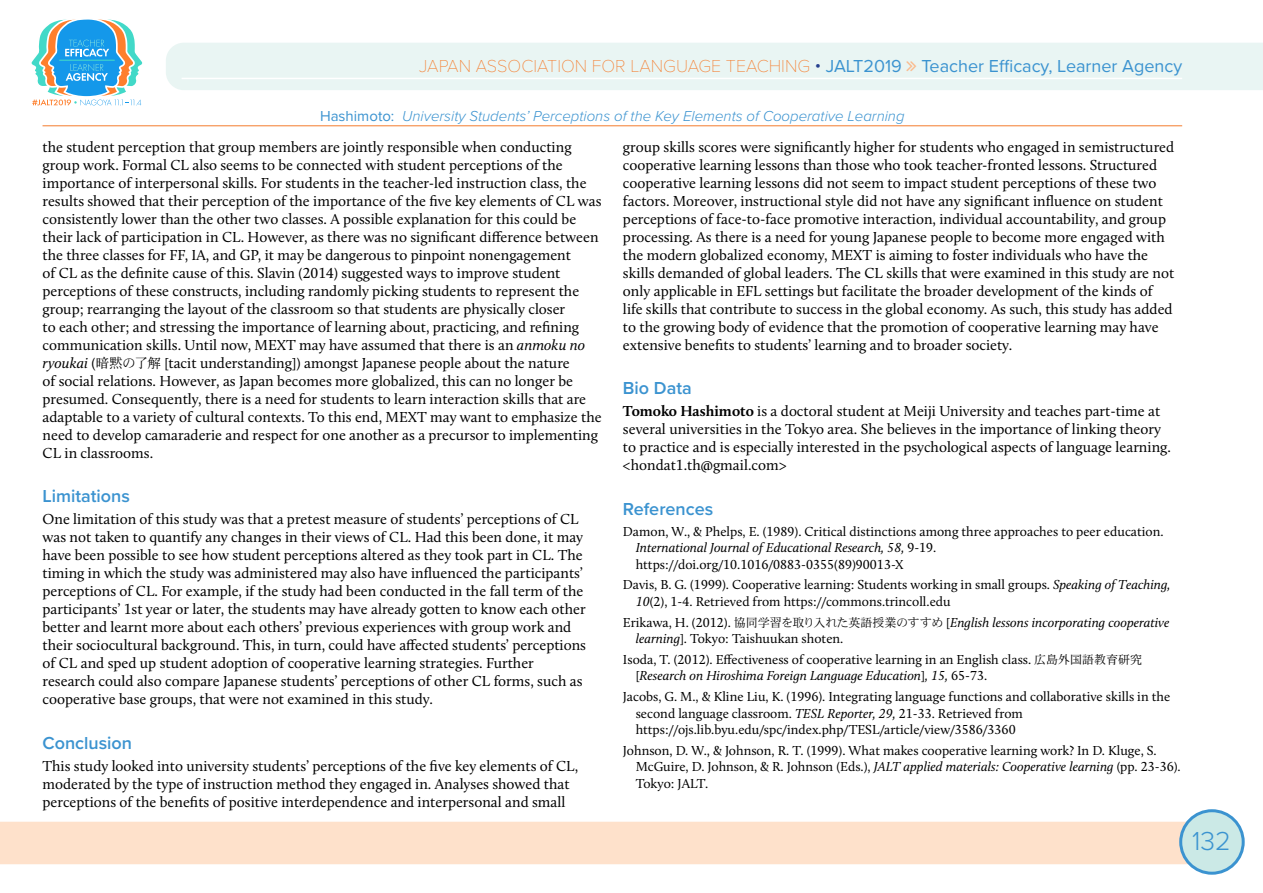
<style>
.page{position:relative;width:1263px;height:893px;background:#fff}
.page>*{position:absolute;margin:0;border:0;box-sizing:border-box;transform-origin:0 0}
.t1{font:300 27px "Proxima Nova";color:#3b93d0}
.t2{font:18px "Proxima Nova";color:#3b93d0}
.t3{font:600 18px "Proxima Nova";color:#3b93d0}
.t4{font:15px/18px "Calluna";color:#000}
.t5{font:italic 300 15px "Proxima Nova";color:#3b93d0}
.t6{font:13.5px/16.5px "Calluna";color:#000}
.t7{font:italic 13.5px/16.5px "Calluna";color:#000}
.s1{font-family:"Proxima Nova T";font-weight:100;color:#f57d2e}
.s2{font-weight:300;color:#25408f}
.s3{font-weight:400;font-style:normal}
.s4{font-style:italic}
.s5{font-family:"Heisei Min Std W3";font-size:13.5px}
.s6{font-weight:700}
.s7{font-style:normal}
.s8{font-family:"Heisei Min Std W3";font-style:normal;font-size:12px}
.s9{font-family:"Heisei Min Std W3";font-size:12px}
</style>
<div class="page">
<div style="left:0;top:822px;width:1190px;height:42px;background:#fee1cb"></div>
<div style="left:1181px;top:811px;width:62px;height:62px;background:#cbe9e6;border-radius:50%"></div>
<div style="left:1179px;top:809px;width:66px;height:66px;border:3px solid #3b93d0;border-radius:50%"></div>
<svg style="left:31px;top:19px;width:112px;height:87px"></svg>
<div style="left:166px;top:43px;width:1097px;height:47px;background:#e9f5f3"></div>
<hr style="left:182px;top:78px;width:1000px;height:1px;background:#fff">
<hr style="left:43px;top:126px;width:1139px;height:1px;background:#f57d2e">
<svg style="left:907px;top:61px;width:9px;height:10px"></svg>
<p class="t2" style="left:419px;top:52px;width:764px"><span class="s1">JAPAN ASSOCIATION FOR LANGUAGE TEACHING</span> <span class="s2">•</span> JALT2019 Teacher Efficacy, Learner Agency</p>
<p class="t5" style="left:320px;top:105px;width:586px"><span class="s3">Hashimoto:</span> University Students’ Perceptions of the Key Elements of Cooperative Learning</p>
<p class="t4" style="left:43px;top:137px;width:561px">the student perception that group members are jointly responsible when conducting group work. Formal CL also seems to be connected with student perceptions of the importance of interpersonal skills. For students in the teacher-led instruction class, the results showed that their perception of the importance of the five key elements of CL was consistently lower than the other two classes. A possible explanation for this could be their lack of participation in CL. However, as there was no significant difference between the three classes for FF, IA, and GP, it may be dangerous to pinpoint nonengagement<br>of CL as the definite cause of this. Slavin (2014) suggested ways to improve student perceptions of these constructs, including randomly picking students to represent the group; rearranging the layout of the classroom so that students are physically closer<br>to each other; and stressing the importance of learning about, practicing, and refining communication skills. Until now, MEXT may have assumed that there is an <span class="s4">anmoku no ryoukai</span> (<span class="s5">暗黙の了解</span> [tacit understanding]) amongst Japanese people about the nature<br>of social relations. However, as Japan becomes more globalized, this can no longer be presumed. Consequently, there is a need for students to learn interaction skills that are adaptable to a variety of cultural contexts. To this end, MEXT may want to emphasize the need to develop camaraderie and respect for one another as a precursor to implementing CL in classrooms.</p>
<p class="t3" style="left:43px;top:483px;width:89px">Limitations</p>
<p class="t4" style="left:43px;top:510px;width:545px">One limitation of this study was that a pretest measure of students’ perceptions of CL was not taken to quantify any changes in their views of CL. Had this been done, it may have been possible to see how student perceptions altered as they took part in CL. The timing in which the study was administered may also have influenced the participants’ perceptions of CL. For example, if the study had been conducted in the fall term of the participants’ 1st year or later, the students may have already gotten to know each other better and learnt more about each others’ previous experiences with group work and their sociocultural background. This, in turn, could have affected students’ perceptions of CL and sped up student adoption of cooperative learning strategies. Further research could also compare Japanese students’ perceptions of other CL forms, such as cooperative base groups, that were not examined in this study.</p>
<p class="t3" style="left:43px;top:729px;width:91px">Conclusion</p>
<p class="t4" style="left:43px;top:757px;width:537px">This study looked into university students’ perceptions of the five key elements of CL, moderated by the type of instruction method they engaged in. Analyses showed that perceptions of the benefits of positive interdependence and interpersonal and small</p>
<p class="t4" style="left:623px;top:137px;width:553px">group skills scores were significantly higher for students who engaged in semistructured cooperative learning lessons than those who took teacher-fronted lessons. Structured cooperative learning lessons did not seem to impact student perceptions of these two factors. Moreover, instructional style did not have any significant influence on student perceptions of face-to-face promotive interaction, individual accountability, and group processing. As there is a need for young Japanese people to become more engaged with the modern globalized economy, MEXT is aiming to foster individuals who have the skills demanded of global leaders. The CL skills that were examined in this study are not only applicable in EFL settings but facilitate the broader development of the kinds of life skills that contribute to success in the global economy. As such, this study has added to the growing body of evidence that the promotion of cooperative learning may have extensive benefits to students’ learning and to broader society.</p>
<p class="t3" style="left:623px;top:375px;width:70px">Bio Data</p>
<p class="t4" style="left:623px;top:402px;width:550px"><span class="s6">Tomoko Hashimoto</span> is a doctoral student at Meiji University and teaches part-time at several universities in the Tokyo area. She believes in the importance of linking theory to practice and is especially interested in the psychological aspects of language learning. &lt;hondat1.th@gmail.com&gt;</p>
<p class="t3" style="left:623px;top:495px;width:92px">References</p>
<p class="t6" style="left:636px;top:523px;width:529px;text-indent:-13px">Damon, W., &amp; Phelps, E. (1989). Critical distinctions among three approaches to peer education.<br><span class="s4">International Journal of Educational Research, 58,</span> 9-19. https://doi.org/10.1016/0883-0355(89)90013-X</p>
<p class="t6" style="left:636px;top:576px;width:536px;text-indent:-13px">Davis, B. G. (1999). Cooperative learning: Students working in small groups. <span class="s4">Speaking of Teaching,<br>10</span>(2), 1-4. Retrieved from https://commons.trincoll.edu</p>
<p class="t7" style="left:636px;top:614px;width:535px;text-indent:-13px"><span class="s7">Erikawa, H. (2012).</span> <span class="s8">協同学習を取り入れた英語授業のすすめ</span> <span class="s7">[</span>English lessons incorporating cooperative learning<span class="s7">]. Tokyo: Taishuukan shoten.</span></p>
<p class="t6" style="left:636px;top:651px;width:508px;text-indent:-13px">Isoda, T. (2012). Effectiveness of cooperative learning in an English class. <span class="s9">広島外国語教育研究</span>[<span class="s4">Research on Hiroshima Foreign Language Education</span>]<span class="s4">, 15,</span> 65-73.</p>
<p class="t6" style="left:636px;top:688px;width:536px;text-indent:-13px">Jacobs, G. M., &amp; Kline Liu, K. (1996). Integrating language functions and collaborative skills in the second language classroom. <span class="s4">TESL Reporter, 29,</span> 21-33. Retrieved from https://ojs.lib.byu.edu/spc/index.php/TESL/article/view/3586/3360</p>
<p class="t6" style="left:636px;top:742px;width:546px;text-indent:-13px">Johnson, D. W., &amp; Johnson, R. T. (1999). What makes cooperative learning work? In D. Kluge, S.<br>McGuire, D. Johnson, &amp; R. Johnson (Eds.), <span class="s4">JALT applied materials: Cooperative learning</span> (pp. 23-36).<br>Tokyo: JALT.</p>
<h1 class="t1" style="left:1192px;top:820px;width:40px">132</h1>
</div>
